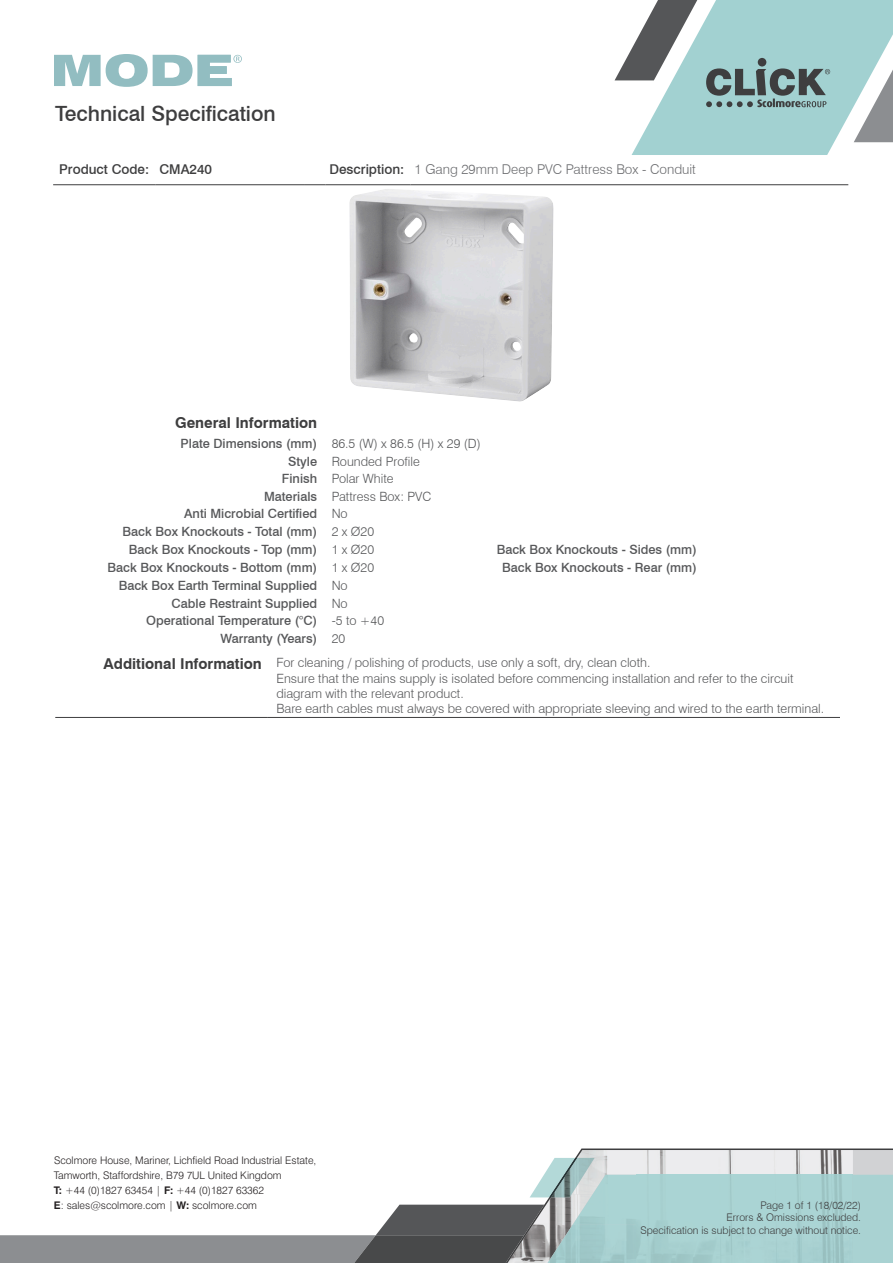
<style>
.page{position:relative;width:893px;height:1263px;background:#fff}
.page>*{position:absolute;margin:0;border:0;box-sizing:border-box;transform-origin:0 0}
.t1{font:500 21px "Swiss 721 BT";color:#3e3e3f}
.Main_Headers{font:700 15px "Swiss 721 BT";color:#3e3e3f}
.Description_Text_wit{font:300 13.5px "Swiss 721 BT";color:#6c6d70}
.Leading_Box_Text{font:500 13.5px "Swiss 721 BT";color:#3e3e3f}
.Product_Code_Text{font:500 13.5px "Swiss 721 BT";color:#3e3e3f}
.Table_Text_Right{font:300 12.75px/15.3px "Swiss 721 BT";color:#57585a}
.Table_Text_Left{font:500 12.75px "Swiss 721 BT";color:#57585a}
.Table_Text_Right-2{font:500 12.75px "Swiss 721 BT";color:#57585a}
.t2{font:300 10.5px/15px "Swiss 721 BT";color:#231f20}
.Ommissions_Text_Grey{font:300 10.5px "Swiss 721 BT";color:#3e3e3f}
.s1{font-weight:700}
</style>
<div class="page">
<svg style="left:54px;top:54px;width:188px;height:33px"></svg>
<svg style="left:0;top:1148px;width:893px;height:115px"></svg>
<svg style="left:615px;top:0;width:278px;height:155px"></svg>
<hr style="left:53px;top:184px;width:102px;height:1px;background:#3e3e3f">
<hr style="left:155px;top:184px;width:149px;height:1px;background:#3e3e3f">
<svg style="left:304px;top:184px;width:21px;height:1px"></svg>
<hr style="left:325px;top:184px;width:85px;height:1px;background:#3e3e3f">
<hr style="left:410px;top:184px;width:438px;height:1px;background:#3e3e3f">
<img style="left:349px;top:189px;width:205px;height:212px">
<hr style="left:55px;top:717px;width:213px;height:1px;background:#3e3e3f">
<hr style="left:268px;top:717px;width:578px;height:1px;background:#3e3e3f">
<div style="left:840px;top:398px;width:37px;height:749px;background:#fff"></div>
<p class="t1" style="left:55px;top:101px;width:222px">Technical Specification</p>
<p class="Leading_Box_Text" style="left:59px;top:161px;width:92px">Product Code:</p>
<p class="Product_Code_Text" style="left:159px;top:161px;width:54px">CMA240</p>
<p class="Leading_Box_Text" style="left:329px;top:161px;width:76px">Description:</p>
<p class="Description_Text_wit" style="left:415px;top:161px;width:283px">1 Gang 29mm Deep PVC Pattress Box - Conduit</p>
<p class="Main_Headers" style="left:175px;top:412px;width:144px">General Information</p>
<p class="Table_Text_Left" style="left:181px;top:435px;width:138px">Plate Dimensions (mm)</p>
<p class="Table_Text_Right" style="left:332px;top:435px;width:151px">86.5 (W) x 86.5 (H) x 29 (D)</p>
<p class="Table_Text_Left" style="left:288px;top:453px;width:31px">Style</p>
<p class="Table_Text_Right" style="left:332px;top:453px;width:90px">Rounded Profile</p>
<p class="Table_Text_Left" style="left:282px;top:471px;width:37px">Finish</p>
<p class="Table_Text_Right" style="left:332px;top:471px;width:63px">Polar White</p>
<p class="Table_Text_Left" style="left:264px;top:488px;width:55px">Materials</p>
<p class="Table_Text_Right" style="left:332px;top:488px;width:101px">Pattress Box: PVC</p>
<p class="Table_Text_Left" style="left:184px;top:506px;width:134px">Anti Microbial Certified</p>
<p class="Table_Text_Right" style="left:332px;top:506px;width:18px">No</p>
<p class="Table_Text_Left" style="left:123px;top:524px;width:196px">Back Box Knockouts - Total (mm)</p>
<p class="Table_Text_Right" style="left:332px;top:524px;width:44px">2 x Ø20</p>
<p class="Table_Text_Left" style="left:129px;top:542px;width:190px">Back Box Knockouts - Top (mm)</p>
<p class="Table_Text_Right" style="left:332px;top:542px;width:44px">1 x Ø20</p>
<p class="Table_Text_Right-2" style="left:497px;top:542px;width:202px">Back Box Knockouts - Sides (mm)</p>
<p class="Table_Text_Left" style="left:108px;top:559px;width:211px">Back Box Knockouts - Bottom (mm)</p>
<p class="Table_Text_Right" style="left:332px;top:559px;width:44px">1 x Ø20</p>
<p class="Table_Text_Right-2" style="left:502px;top:559px;width:196px">Back Box Knockouts - Rear (mm)</p>
<p class="Table_Text_Left" style="left:119px;top:577px;width:200px">Back Box Earth Terminal Supplied</p>
<p class="Table_Text_Right" style="left:332px;top:577px;width:18px">No</p>
<p class="Table_Text_Left" style="left:172px;top:595px;width:147px">Cable Restraint Supplied</p>
<p class="Table_Text_Right" style="left:332px;top:595px;width:18px">No</p>
<p class="Table_Text_Left" style="left:146px;top:613px;width:172px">Operational Temperature (°C)</p>
<p class="Table_Text_Right" style="left:332px;top:613px;width:54px">-5 to +40</p>
<p class="Table_Text_Left" style="left:221px;top:631px;width:98px">Warranty (Years)</p>
<p class="Table_Text_Right" style="left:332px;top:631px;width:15px">20</p>
<p class="Main_Headers" style="left:103px;top:653px;width:160px">Additional Information</p>
<p class="Table_Text_Right" style="left:276px;top:655px;width:376px">For cleaning / polishing of products, use only a soft, dry, clean cloth.</p>
<p class="Table_Text_Right" style="left:276px;top:670px;width:549px">Ensure that the mains supply is isolated before commencing installation and refer to the circuit diagram with the relevant product.<br>Bare earth cables must always be covered with appropriate sleeving and wired to the earth terminal.</p>
<p class="t2" style="left:54px;top:1153px;width:264px">Scolmore House, Mariner, Lichfield Road Industrial Estate, Tamworth, Staffordshire, B79 7UL United Kingdom<br><span class="s1">T:</span> +44 (0)1827 63454 | <span class="s1">F:</span> +44 (0)1827 63362<br><span class="s1">E</span>: sales@scolmore.com | <span class="s1">W:</span> scolmore.com</p>
<p class="Ommissions_Text_Grey" style="left:760px;top:1199px;width:102px">Page 1 of 1 (18/02/22)</p>
<p class="Ommissions_Text_Grey" style="left:727px;top:1211px;width:136px">Errors &amp; Omissions excluded.</p>
<p class="Ommissions_Text_Grey" style="left:640px;top:1224px;width:222px">Specification is subject to change without notice.</p>
</div>
